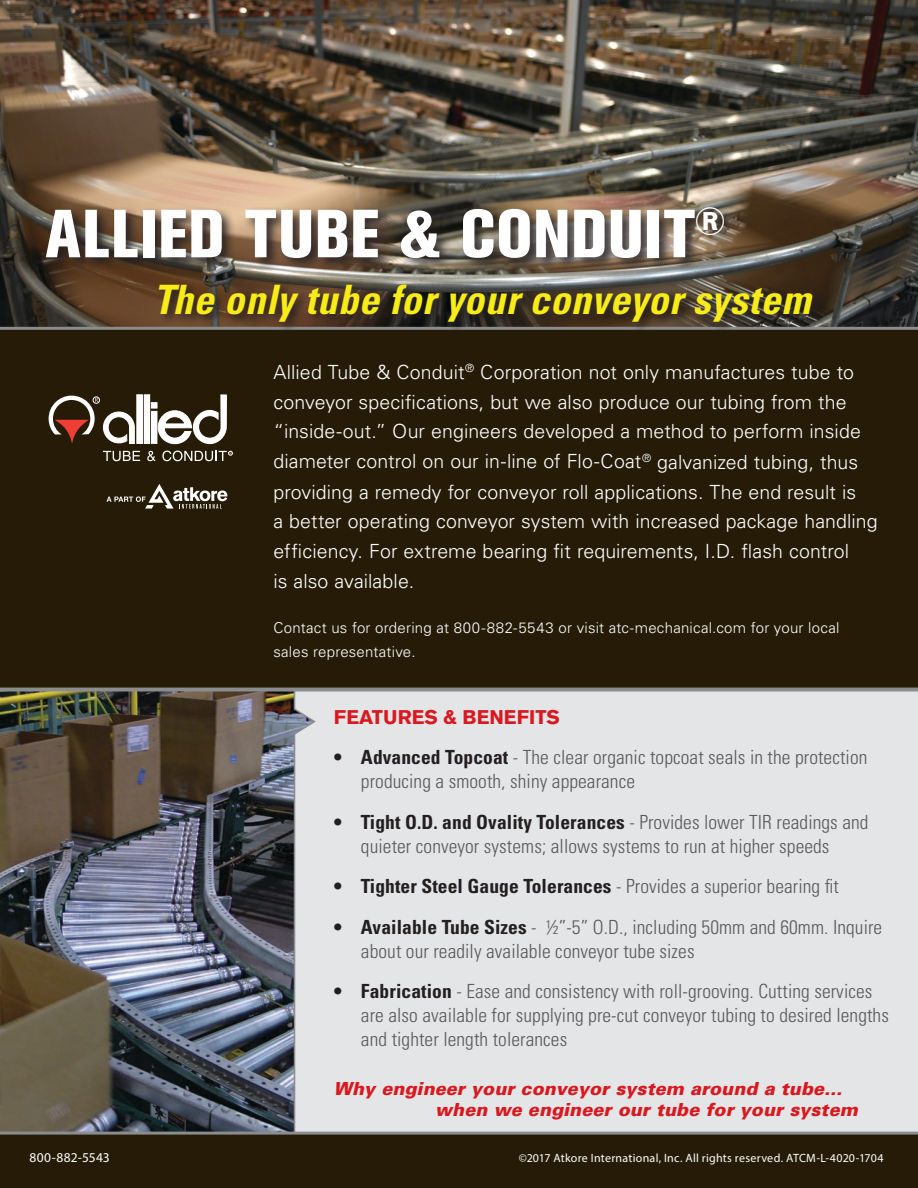
<style>
.page{position:relative;width:918px;height:1188px;background:#fff}
.page>*{position:absolute;margin:0;border:0;box-sizing:border-box;transform-origin:0 0}
.Subhead{font:800 condensed 67.2px "Akzidenz Grotesk BE";letter-spacing:.01em;color:#fff}
.Subhead-2{font:italic 700 condensed 40.5px "Univers";letter-spacing:.015em;color:#f7ec17}
.t1{font:300 condensed 19.5px/24px "Univers";letter-spacing:.005em;color:#58595b}
.Subhead-3{font:300 19.5px/30px "Univers";letter-spacing:.005em;color:#fff}
.t2{font:700 condensed 19.5px "Univers";letter-spacing:.005em;color:#231f20}
.Product_name{font:900 19.5px "Akzidenz Grotesk";letter-spacing:.005em;color:#d81920}
.Product_name-2{font:italic 900 18px/21.6px "Univers";letter-spacing:.005em;color:#d81920}
.Subhead-4{font:300 15px/24px "Univers";letter-spacing:.015em;color:#fff}
.Subhead-5{font:13.5px "Myriad Pro";letter-spacing:.02em;color:#fff}
.Subhead-6{font:12px "Myriad Pro";letter-spacing:.02em;color:#fff}
.s1{font-weight:700;color:#231f20}
.s2{color:#5f6062}
.s3{font-weight:300;color:#5f6062}
.s4{font-weight:300;color:#58595b}
</style>
<div class="page">
<div style="left:317px;top:691px;width:601px;height:441px;background:#e4e5e6"></div>
<img style="left:0;top:691px;width:317px;height:441px">
<div style="left:0;top:1132px;width:918px;height:56px;background:#251b07"></div>
<img style="left:0;top:0;width:918px;height:327px">
<div style="left:0;top:327px;width:918px;height:364px;background:#251b07"></div>
<div style="left:137px;top:395px;width:5px;height:48px;background:#fff"></div>
<div style="left:144px;top:395px;width:6px;height:48px;background:#fff"></div>
<svg style="left:49px;top:396px;width:85px;height:49px"></svg>
<svg style="left:103px;top:451px;width:37px;height:10px"></svg>
<svg style="left:147px;top:451px;width:9px;height:10px"></svg>
<svg style="left:151px;top:395px;width:76px;height:49px"></svg>
<svg style="left:162px;top:451px;width:71px;height:10px"></svg>
<svg style="left:107px;top:484px;width:120px;height:25px;background:#5a5243"></svg>
<div style="left:43px;top:204px;width:695px;height:68px;background:#231f20;opacity:.9"></div>
<div style="left:157px;top:282px;width:668px;height:52px;background:#231f20;opacity:.9"></div>
<p class="Subhead" style="left:46px;top:195px;width:682px">ALLIED TUBE &amp; CONDUIT<sup>®</sup></p>
<p class="Subhead-2" style="left:154px;top:274px;width:659px">The only tube for your conveyor system</p>
<p class="Subhead-5" style="left:30px;top:1150px;width:82px">800-882-5543</p>
<p class="Subhead-3" style="left:273px;top:356px;width:606px">Allied Tube &amp; Conduit<sup>®</sup> Corporation not only manufactures tube to conveyor specifications, but we also produce our tubing from the “inside-out.” Our engineers developed a method to perform inside diameter control on our in-line of Flo-Coat<sup>®</sup> galvanized tubing, thus providing a remedy for conveyor roll applications. The end result is<br>a better operating conveyor system with increased package handling efficiency. For extreme bearing fit requirements, I.D. flash control<br>is also available.</p>
<p class="Subhead-4" style="left:273px;top:615px;width:568px">Contact us for ordering at 800-882-5543 or visit atc-mechanical.com for your local sales representative.</p>
<p class="Product_name" style="left:334px;top:705px;width:228px">FEATURES &amp; BENEFITS</p>
<p class="t1" style="left:361px;top:745px;width:508px;text-indent:-27px"><span class="s1">• Advanced Topcoat</span> <span class="s2">-</span> The clear organic topcoat seals in the protection producing a smooth, shiny appearance</p>
<p class="t1" style="left:361px;top:810px;width:509px;text-indent:-27px"><span class="s1">• Tight O.D. and Ovality Tolerances</span> <span class="s2">-</span> Provides lower TIR readings and quieter conveyor systems; allows systems to run at higher speeds</p>
<p class="t2" style="left:334px;top:874px;width:506px">• Tighter Steel Gauge Tolerances <span class="s3">-</span> <span class="s4">Provides a superior bearing fit</span></p>
<p class="t1" style="left:361px;top:915px;width:523px;text-indent:-27px"><span class="s1">• Available Tube Sizes</span> <span class="s2">-</span> ½”-5” O.D., including 50mm and 60mm. Inquire about our readily available conveyor tube sizes</p>
<p class="t1" style="left:361px;top:979px;width:529px;text-indent:-27px"><span class="s1">• Fabrication</span> <span class="s2">-</span> Ease and consistency with roll-grooving. Cutting services are also available for supplying pre-cut conveyor tubing to desired lengths and tighter length tolerances</p>
<p class="Product_name-2" style="left:435px;top:1077px;width:424px;text-indent:-101px">Why engineer your conveyor system around a tube… when we engineer our tube for your system</p>
<p class="Subhead-6" style="left:519px;top:1150px;width:366px">©2017 Atkore International, Inc. All rights reserved. ATCM-L-4020-1704</p>
</div>
